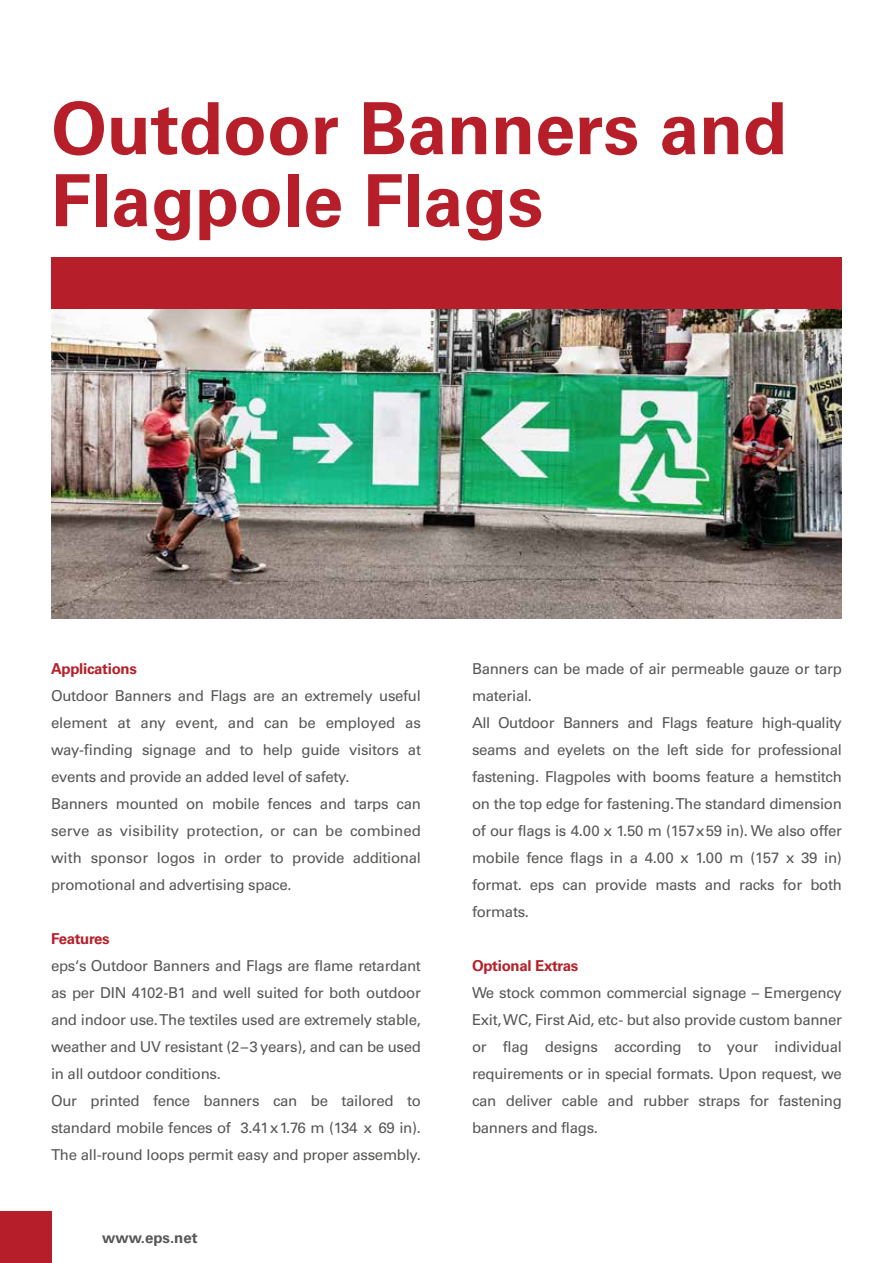
<style>
.page{position:relative;width:893px;height:1263px;background:#fff}
.page>*{position:absolute;margin:0;border:0;box-sizing:border-box;transform-origin:0 0}
.t1{font:700 72px/72px "Univers LTCYR 65";color:#b61f29}
.t2{font:15px/27px "Univers LTCYR 55 Roman";letter-spacing:-.02em;color:#575756}
.t3{font:700 15px "Univers LTCYR 65";letter-spacing:-.02em;color:#b61f29}
.t4{font:700 15px "Univers LTCYR 65";color:#575756}
</style>
<div class="page">
<img style="left:51px;top:308px;width:791px;height:311px">
<div style="left:51px;top:257px;width:791px;height:51px;background:#b61f29"></div>
<div style="left:0;top:1212px;width:51px;height:51px;background:#b61f29"></div>
<h1 class="t1" style="left:51px;top:89px;width:738px">Outdoor Banners and<br>Flagpole Flags</h1>
<p class="t3" style="left:51px;top:658px;width:87px">Applications</p>
<p class="t2" style="left:51px;top:682px;width:371px">Outdoor Banners and Flags are an extremely useful element at any event, and can be employed as way-finding signage and to help guide visitors at events and provide an added level of safety.<br>Banners mounted on mobile fences and tarps can serve as visibility protection, or can be combined with sponsor logos in order to provide additional promotional and advertising space.</p>
<p class="t3" style="left:51px;top:928px;width:60px">Features</p>
<p class="t2" style="left:51px;top:952px;width:371px">eps‘s Outdoor Banners and Flags are flame retardant as per DIN 4102-B1 and well suited for both outdoor and indoor use. The textiles used are extremely stable, weather and UV resistant (2–3 years), and can be used in all outdoor conditions.<br>Our printed fence banners can be tailored to standard mobile fences of 3.41x1.76 m (134 x 69 in).<br>The all-round loops permit easy and proper assembly.</p>
<p class="t4" style="left:102px;top:1227px;width:97px">www.eps.net</p>
<p class="t2" style="left:472px;top:655px;width:371px">Banners can be made of air permeable gauze or tarp material.<br>All Outdoor Banners and Flags feature high-quality seams and eyelets on the left side for professional fastening. Flagpoles with booms feature a hemstitch on the top edge for fastening. The standard dimension of our flags is 4.00 x 1.50 m (157x59 in). We also offer mobile fence flags in a 4.00 x 1.00 m (157 x 39 in) format. eps can provide masts and racks for both formats.</p>
<p class="t3" style="left:472px;top:955px;width:108px">Optional Extras</p>
<p class="t2" style="left:472px;top:979px;width:371px;text-align:justify">We stock common commercial signage – Emergency Exit, WC, First Aid, etc - but also provide custom banner or flag designs according to your individual requirements or in special formats. Upon request, we can deliver cable and rubber straps for fastening banners and flags.</p>
</div>
